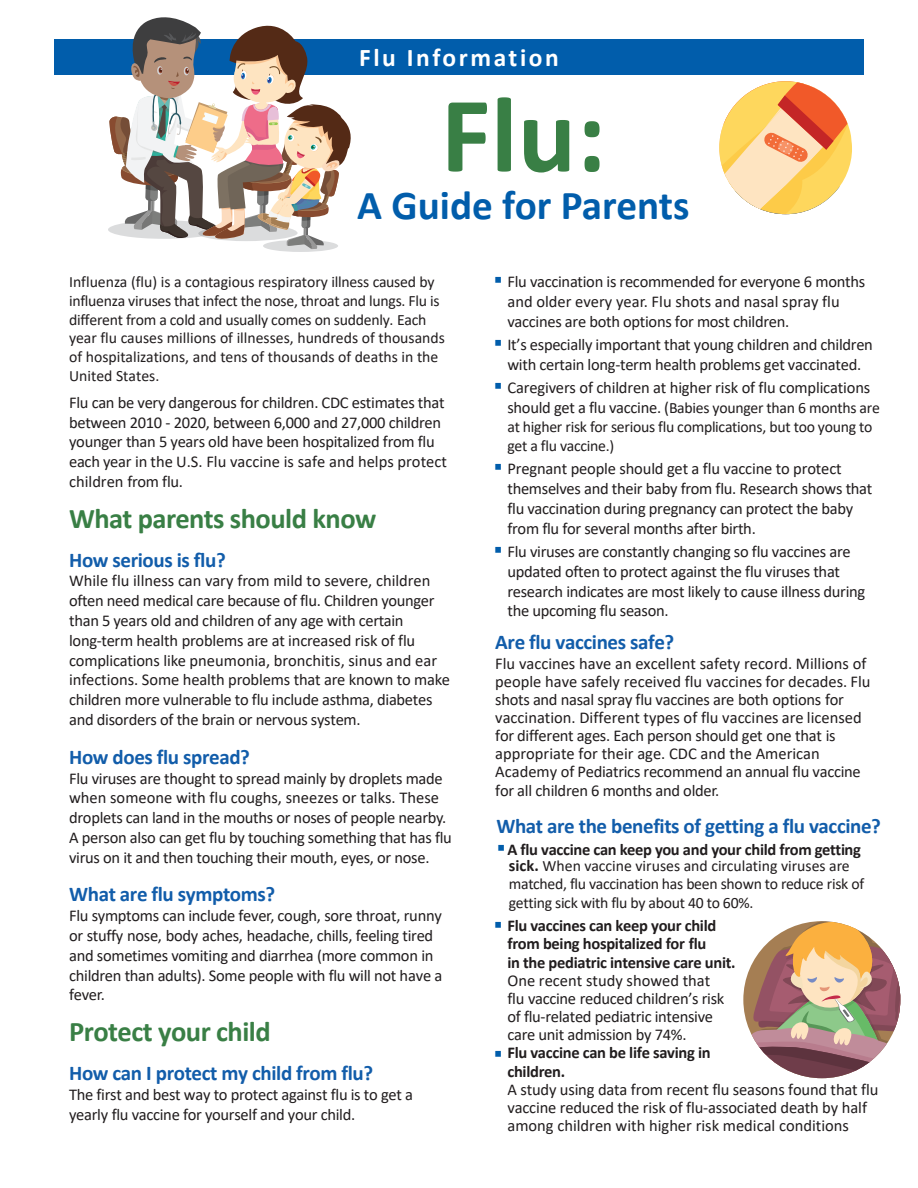
<style>
.page{position:relative;width:918px;height:1188px;background:#fff}
.page>*{position:absolute;margin:0;border:0;box-sizing:border-box;transform-origin:0 0}
.t1{font:700 108.75px "Calibri";color:#397f45}
.Title_1{font:700 41.25px "Calibri";color:#015dab}
.Body{font:700 28.5px "Calibri";letter-spacing:-.02em;color:#397f45}
.Body-2{font:700 28.5px "Calibri";letter-spacing:-.02em;color:#397f45}
.Flu_Info{font:700 25.5px "Calibri";letter-spacing:.1em;color:#fff}
.Body-3{font:700 21px "Calibri";letter-spacing:-.02em;color:#125daa}
.subheads{font:700 21px "Calibri";letter-spacing:-.02em;color:#125daa}
.bullet{font:19.5px "Wingdings";color:#015dab}
.Body-4{font:16.5px/19.8px "Calibri";letter-spacing:-.02em;color:#211d1e}
.bullet-2{font:16.5px/18.1px "Calibri";letter-spacing:-.02em;color:#211d1e}
.subheads-2{font:16.5px/18.1px "Calibri";color:#211d1e}
.bullet-3{font:700 16.5px "Calibri";letter-spacing:-.02em;color:#211d1e}
.Body-5{font:15.75px/18.9px "Calibri";letter-spacing:-.005em;color:#211d1e}
.bullet-4{font:15.75px/18.9px "Calibri";letter-spacing:-.02em;color:#211d1e}
.s1{color:#015dab}
.s2{font-size:16.5px}
.s3{font-weight:700;font-size:16.5px}
.s4{font-weight:700}
</style>
<div class="page">
<div style="left:54px;top:39px;width:810px;height:36px;background:#015dab"></div>
<svg style="left:719px;top:81px;width:133px;height:133px"></svg>
<div style="left:263px;top:240px;width:75px;height:12px;background:#dbdcdd;border-radius:50%"></div>
<svg style="left:109px;top:17px;width:242px;height:232px"></svg>
<svg style="left:743px;top:921px;width:157px;height:157px"></svg>
<h1 class="Flu_Info" style="left:359px;top:39px;width:201px">Flu Information</h1>
<h2 class="t1" style="left:441px;top:58px;width:167px">Flu:</h2>
<h2 class="Title_1" style="left:357px;top:176px;width:334px">A Guide for Parents</h2>
<p class="Body-5" style="left:69px;top:272px;width:377px">Influenza (flu) is a contagious respiratory illness caused by influenza viruses that infect the nose, throat and lungs. Flu is different from a cold and usually comes on suddenly. Each year flu causes millions of illnesses, hundreds of thousands of hospitalizations, and tens of thousands of deaths in the United States.</p>
<p class="Body-4" style="left:69px;top:392px;width:379px">Flu can be very dangerous for children. CDC estimates that between 2010 - 2020, between 6,000 and 27,000 children younger than 5 years old have been hospitalized from flu each year in the U.S. Flu vaccine is safe and helps protect children from flu.</p>
<p class="Body" style="left:69px;top:498px;width:309px">What parents should know</p>
<p class="Body-3" style="left:69px;top:545px;width:158px">How serious is flu?</p>
<p class="Body-4" style="left:69px;top:571px;width:382px">While flu illness can vary from mild to severe, children often need medical care because of flu. Children younger than 5 years old and children of any age with certain long-term health problems are at increased risk of flu complications like pneumonia, bronchitis, sinus and ear infections. Some health problems that are known to make children more vulnerable to flu include asthma, diabetes and disorders of the brain or nervous system.</p>
<p class="Body-3" style="left:69px;top:742px;width:182px">How does flu spread?</p>
<p class="Body-4" style="left:69px;top:768px;width:384px">Flu viruses are thought to spread mainly by droplets made when someone with flu coughs, sneezes or talks. These droplets can land in the mouths or noses of people nearby.<br>A person also can get flu by touching something that has flu virus on it and then touching their mouth, eyes, or nose.</p>
<p class="Body-3" style="left:69px;top:880px;width:208px">What are flu symptoms?</p>
<p class="Body-4" style="left:69px;top:906px;width:375px">Flu symptoms can include fever, cough, sore throat, runny or stuffy nose, body aches, headache, chills, feeling tired and sometimes vomiting and diarrhea (more common in children than adults). Some people with flu will not have a fever.</p>
<p class="Body-2" style="left:69px;top:1012px;width:203px">Protect your child</p>
<p class="Body-3" style="left:69px;top:1058px;width:306px">How can I protect my child from flu?</p>
<p class="Body-4" style="left:69px;top:1084px;width:345px">The first and best way to protect against flu is to get a yearly flu vaccine for yourself and your child.</p>
<p class="bullet-2" style="left:507px;top:272px;width:359px;line-height:19.8px;text-indent:-14px"><span class="s1">▪</span> Flu vaccination is recommended for everyone 6 months and older every year. Flu shots and nasal spray flu vaccines are both options for most children.</p>
<p class="bullet-2" style="left:494px;top:334px;width:381px;line-height:19.8px;text-align:center"><span class="s1">▪</span> It’s especially important that young children and children with certain long-term health problems get vaccinated.</p>
<p class="bullet-2" style="left:494px;top:378px;width:378px"><span class="s1">▪</span> Caregivers of children at higher risk of flu complications</p>
<p class="bullet-4" style="left:507px;top:398px;width:374px"><span class="s2">should get a flu vaccine. (</span>Babies younger than 6 months are at higher risk for serious flu complications, but too young to get a flu vaccine.)</p>
<p class="bullet-2" style="left:507px;top:458px;width:367px;line-height:19.8px;text-indent:-14px"><span class="s1">▪</span> Pregnant people should get a flu vaccine to protect themselves and their baby from flu. Research shows that flu vaccination during pregnancy can protect the baby from flu for several months after birth.</p>
<p class="bullet-2" style="left:507px;top:541px;width:359px;line-height:19.8px;text-indent:-14px"><span class="s1">▪</span> Flu viruses are constantly changing so flu vaccines are updated often to protect against the flu viruses that research indicates are most likely to cause illness during the upcoming flu season.</p>
<h3 class="subheads" style="left:495px;top:627px;width:181px">Are flu vaccines safe?</h3>
<h3 class="subheads-2" style="left:495px;top:654px;width:377px">Flu vaccines have an excellent safety record. Millions of people have safely received flu vaccines for decades. Flu shots and nasal spray flu vaccines are both options for vaccination. Different types of flu vaccines are licensed for different ages. Each person should get one that is appropriate for their age. CDC and the American Academy of Pediatrics recommend an annual flu vaccine for all children 6 months and older.</h3>
<h3 class="subheads" style="left:496px;top:811px;width:386px">What are the benefits of getting a flu vaccine?</h3>
<p class="bullet-3" style="left:497px;top:838px;width:366px"><span class="s1">▪</span>A flu vaccine can keep you and your child from getting</p>
<p class="bullet-4" style="left:509px;top:855px;width:357px"><span class="s3">sick.</span> When vaccine viruses and circulating viruses are matched, flu vaccination has been shown to reduce risk of getting sick with flu by about 40 to 60%.</p>
<p class="bullet" style="left:494px;top:914px;width:10px">▪</p>
<p class="bullet-2" style="left:507px;top:916px;width:372px"><span class="s4">Flu vaccines can keep your child<br>from being hospitalized f</span><span class="s4">or</span> <span class="s4">flu<br></span><span class="s4">in the pediatric intensive care unit</span><span class="s4">.<br></span>One recent study showed that<br>flu vaccine reduced children’s risk<br>of flu-related pediatric intensive<br>care unit admission by 74%.<br><span class="s4">Flu vaccine can be life saving in<br></span><span class="s4">children.<br></span>A study using data from recent flu seasons found that flu vaccine reduced the risk of flu-associated death by half among children with higher risk medical conditions</p>
<p class="bullet" style="left:494px;top:1043px;width:10px">▪</p>
</div>
